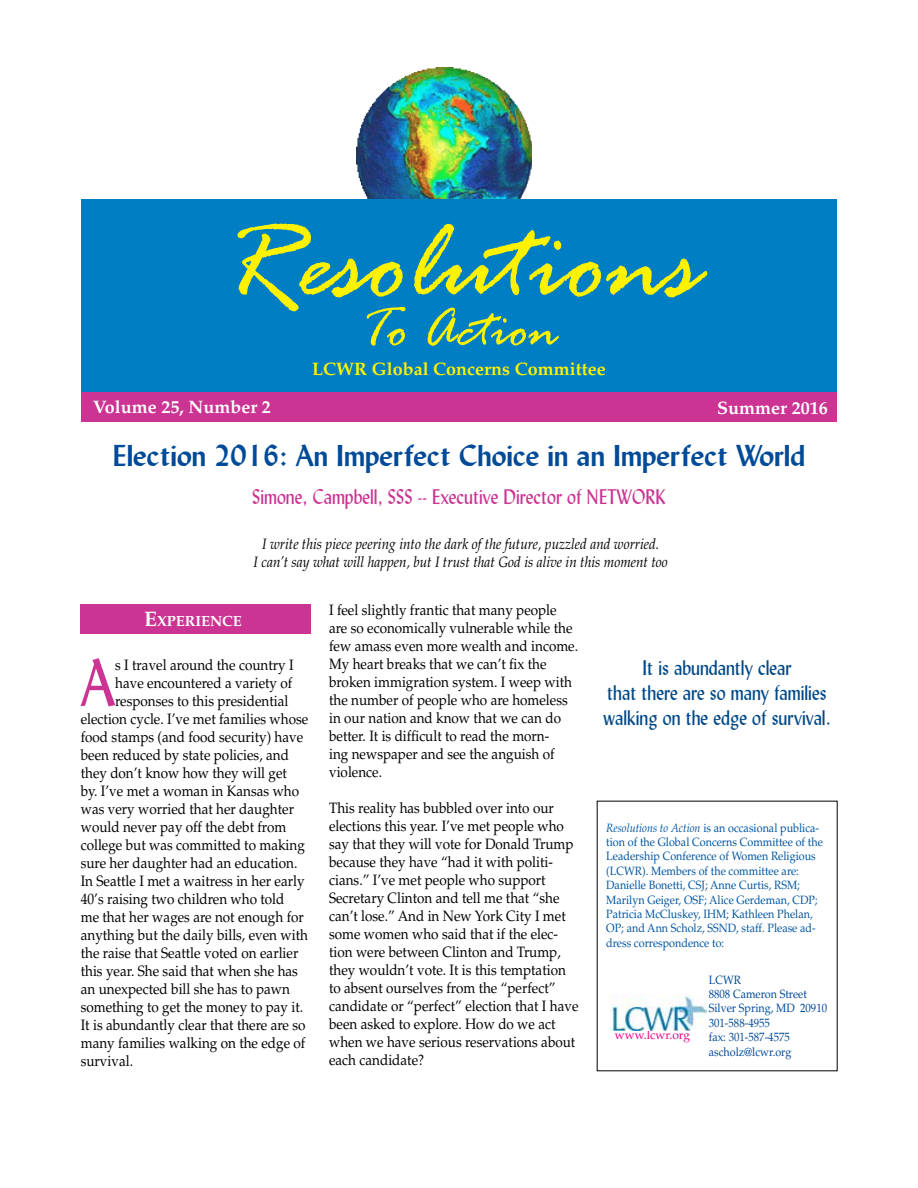
<style>
.page{position:relative;width:918px;height:1188px;background:#fff}
.page>*{position:absolute;margin:0;border:0;box-sizing:border-box;transform-origin:0 0}
.t1{font:italic 117px "Rage";color:#fff200}
.t2{font:65.85px "Lydian BT";color:#cb3493;scale:.9 1}
.t3{font:italic 57px "Rage";color:#fff200}
.t4{font:700 30px "Lydian BT";color:#004a98}
.t5{font:21px/25.2px "Lydian BT";color:#004887;text-align:center;scale:.9 1}
.t6{font:21px "Lydian BT";color:#cb3493;scale:.9 1}
.t7{font:700 18px "Palatino LT Std";color:#fff200}
.t8{font:700 18px "Palatino LT Std";color:#fff}
.t9{font:15px/18px "Palatino LT Std";color:#000;scale:.9 1}
.t10{font:italic 15px/18px "Palatino LT Std";color:#000;text-align:center;scale:.9 1}
.t11{font:700 14.7px "Palatino LT Std";color:#fff}
.t12{font:12px/14.4px "Palatino LT Std";color:#0055a1;scale:.9 1}
.t13{font:12px/14.4px "Palatino LT Std";color:#004a98;scale:.9 1}
.t14{font:12px "Palatino LT Std";color:#ec008c}
.s1{font-size:21px}
.s2{font-style:italic}
</style>
<div class="page">
<div style="left:81px;top:392px;width:756px;height:30px;background:#cb3493"></div>
<img style="left:356px;top:68px;width:176px;height:132px">
<div style="left:81px;top:200px;width:756px;height:192px;background:#007ec4"></div>
<img style="left:609px;top:995px;width:97px;height:36px">
<div style="left:81px;top:604px;width:230px;height:30px;background:#cb3493"></div>
<h1 class="t1" style="left:219px;top:201px;width:482px">Resolutions</h1>
<h3 class="t3" style="left:359px;top:299px;width:201px">To Action</h3>
<p class="t7" style="left:312px;top:358px;width:295px">LCWR Global Concerns Committee</p>
<p class="t8" style="left:93px;top:397px;width:180px">Volume 25, Number 2</p>
<p class="t8" style="left:717px;top:397px;width:112px">Summer 2016</p>
<h3 class="t4" style="left:113px;top:438px;width:694px">Election 2016: An Imperfect Choice in an Imperfect World</h3>
<h3 class="t6" style="left:252px;top:484px;width:461px">Simone, Campbell, SSS -- Executive Director of NETWORK</h3>
<p class="t10" style="left:254px;top:535px;width:462px">I write this piece peering into the dark of the future, puzzled and worried.<br>I can’t say what will happen, but I trust that God is alive in this moment too</p>
<p class="t11" style="left:144px;top:612px;width:98px"><span class="s1">E</span>XPERIENCE</p>
<h2 class="t2" style="left:81px;top:642px;width:40px">A</h2>
<p class="t9" style="left:115px;top:656px;width:200px">s I travel around the country I</p>
<p class="t9" style="left:115px;top:674px;width:198px">have encountered a variety of</p>
<p class="t9" style="left:115px;top:692px;width:194px">responses to this presidential</p>
<p class="t9" style="left:81px;top:710px;width:254px">election cycle. I’ve met families whose</p>
<p class="t9" style="left:81px;top:728px;width:249px">food stamps (and food security) have</p>
<p class="t9" style="left:81px;top:746px;width:233px">been reduced by state policies, and</p>
<p class="t9" style="left:81px;top:764px;width:231px">they don’t know how they will get</p>
<p class="t9" style="left:81px;top:782px;width:244px">by. I’ve met a woman in Kansas who</p>
<p class="t9" style="left:81px;top:800px;width:238px">was very worried that her daughter</p>
<p class="t9" style="left:81px;top:818px;width:230px">would never pay off the debt from</p>
<p class="t9" style="left:81px;top:836px;width:251px">college but was committed to making</p>
<p class="t9" style="left:81px;top:854px;width:242px">sure her daughter had an education.</p>
<p class="t9" style="left:81px;top:872px;width:250px">In Seattle I met a waitress in her early</p>
<p class="t9" style="left:81px;top:890px;width:228px">40’s raising two children who told</p>
<p class="t9" style="left:81px;top:908px;width:249px">me that her wages are not enough for</p>
<p class="t9" style="left:81px;top:926px;width:254px">anything but the daily bills, even with</p>
<p class="t9" style="left:81px;top:944px;width:243px">the raise that Seattle voted on earlier</p>
<p class="t9" style="left:81px;top:962px;width:243px">this year. She said that when she has</p>
<p class="t9" style="left:81px;top:980px;width:234px">an unexpected bill she has to pawn</p>
<p class="t9" style="left:81px;top:998px;width:249px">something to get the money to pay it.</p>
<p class="t9" style="left:81px;top:1016px;width:251px">It is abundantly clear that there are so</p>
<p class="t9" style="left:81px;top:1034px;width:251px">many families walking on the edge of</p>
<p class="t9" style="left:81px;top:1052px;width:60px">survival.</p>
<p class="t9" style="left:329px;top:601px;width:278px">I feel slightly frantic that many people are so economically vulnerable while the few amass even more wealth and income.<br>My heart breaks that we can’t fix the broken immigration system. I weep with the number of people who are homeless in our nation and know that we can do better. It is difficult to read the morn-<br>ing newspaper and see the anguish of violence.</p>
<p class="t9" style="left:329px;top:799px;width:279px">This reality has bubbled over into our elections this year. I’ve met people who say that they will vote for Donald Trump because they have “had it with politi&shy;cians.” I’ve met people who support Secretary Clinton and tell me that “she can’t lose.” And in New York City I met some women who said that if the elec&shy;tion were between Clinton and Trump, they wouldn’t vote. It is this temptation to absent ourselves from the “perfect” candidate or “perfect” election that I have been asked to explore. How do we act when we have serious reservations about each candidate?</p>
<h3 class="t5" style="left:603px;top:655px;width:254px">It is abundantly clear<br>that there are so many families walking on the edge of survival.</h3>
<p class="t12" style="left:606px;top:820px;width:242px"><span class="s2">Resolutions to Action</span> is an occasional publica&shy;tion of the Global Concerns Committee of the Leadership Conference of Women Religious (LCWR). Members of the committee are:<br>Danielle Bonetti, CSJ; Anne Curtis, RSM; Marilyn Geiger, OSF; Alice Gerdeman, CDP; Patricia McCluskey, IHM; Kathleen Phelan, OP; and Ann Scholz, SSND, staff. Please ad&shy;dress correspondence to:</p>
<p class="t14" style="left:615px;top:1028px;width:77px">www.lcwr.org</p>
<p class="t13" style="left:709px;top:972px;width:133px">LCWR<br>8808 Cameron Street<br>Silver Spring, MD 20910<br>301-588-4955<br>fax: 301-587-4575 ascholz@lcwr.org</p>
</div>
